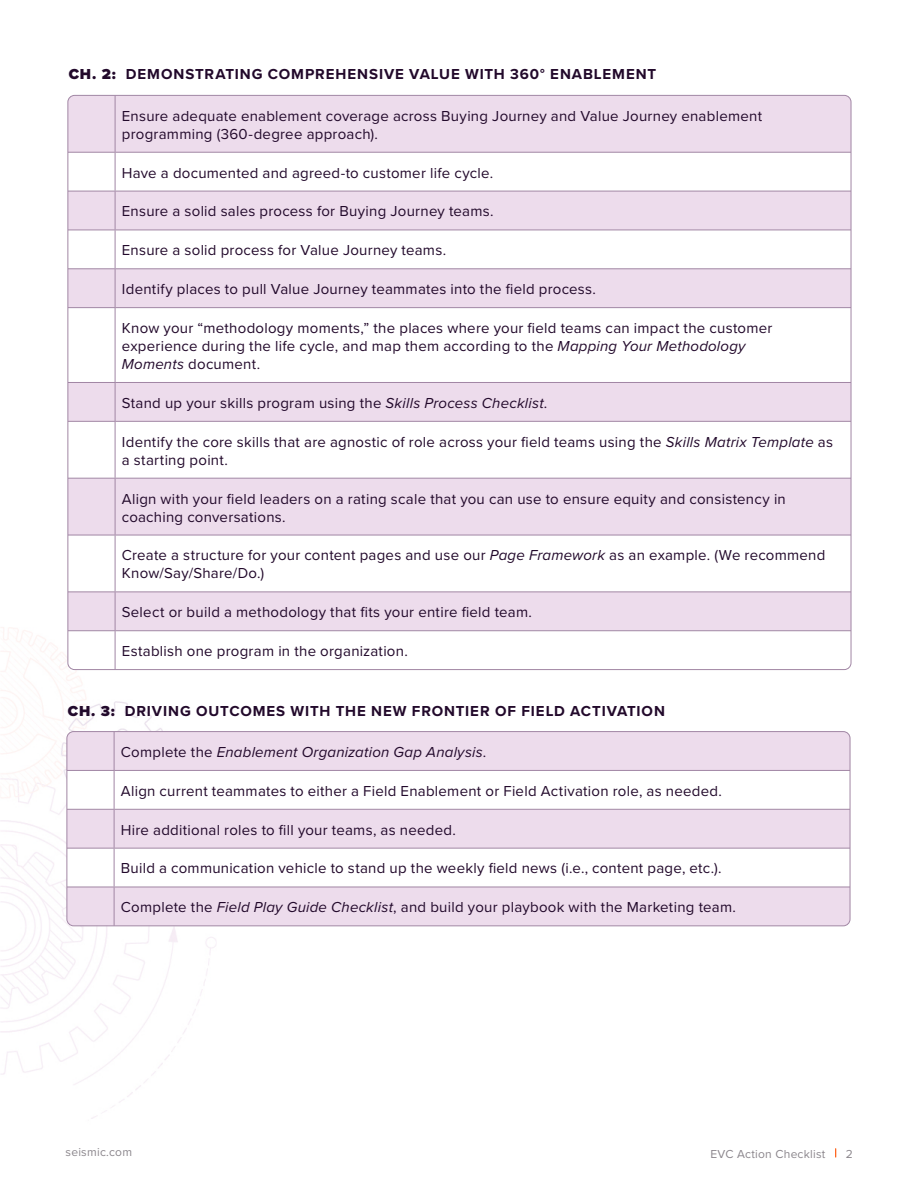
<style>
.page{position:relative;width:918px;height:1188px;background:#fff}
.page>*{position:absolute;margin:0;border:0;box-sizing:border-box;transform-origin:0 0}
.t1{font:15px/18px "Proxima Nova";letter-spacing:.015em;color:#22092b}
.t2{font:700 15px "Proxima Nova";letter-spacing:.06em;color:#22092b}
.t3{font:italic 15px "Proxima Nova";letter-spacing:.015em;color:#22092b}
.t4{font:12px "Proxima Nova";letter-spacing:.02em;color:#8b868c}
.s1{font-weight:900}
.s2{font-style:italic}
.s3{font-style:normal}
</style>
<div class="page">
<img style="left:0;top:598px;width:217px;height:521px">
<div style="left:67px;top:732px;width:783px;height:194px;background:#eddcec"></div>
<svg style="left:69px;top:771px;width:779px;height:116px"></svg>
<hr style="left:114px;top:732px;width:1px;height:38px;background:#a186a4">
<hr style="left:67px;top:770px;width:47px;height:1px;background:#a186a4">
<hr style="left:114px;top:770px;width:736px;height:1px;background:#a186a4">
<hr style="left:114px;top:771px;width:1px;height:38px;background:#a186a4">
<hr style="left:67px;top:809px;width:47px;height:1px;background:#a186a4">
<hr style="left:114px;top:809px;width:736px;height:1px;background:#a186a4">
<hr style="left:114px;top:810px;width:1px;height:38px;background:#a186a4">
<hr style="left:67px;top:848px;width:47px;height:1px;background:#a186a4">
<hr style="left:114px;top:848px;width:736px;height:1px;background:#a186a4">
<hr style="left:114px;top:849px;width:1px;height:38px;background:#a186a4">
<hr style="left:67px;top:887px;width:47px;height:1px;background:#a186a4">
<hr style="left:114px;top:887px;width:736px;height:1px;background:#a186a4">
<hr style="left:114px;top:887px;width:1px;height:39px;background:#a186a4">
<div style="left:67px;top:731px;width:783px;height:195px;border:1px solid #a186a4;border-radius:7px"></div>
<div style="left:68px;top:95px;width:783px;height:57px;background:#eddcec"></div>
<svg style="left:68px;top:153px;width:783px;height:517px"></svg>
<hr style="left:115px;top:95px;width:1px;height:57px;background:#a186a4">
<hr style="left:68px;top:152px;width:47px;height:1px;background:#a186a4">
<hr style="left:115px;top:152px;width:736px;height:1px;background:#a186a4">
<hr style="left:115px;top:153px;width:1px;height:38px;background:#a186a4">
<hr style="left:68px;top:191px;width:47px;height:1px;background:#a186a4">
<hr style="left:115px;top:191px;width:736px;height:1px;background:#a186a4">
<hr style="left:115px;top:191px;width:1px;height:39px;background:#a186a4">
<hr style="left:68px;top:230px;width:47px;height:1px;background:#a186a4">
<hr style="left:115px;top:230px;width:736px;height:1px;background:#a186a4">
<hr style="left:115px;top:230px;width:1px;height:38px;background:#a186a4">
<hr style="left:68px;top:268px;width:47px;height:1px;background:#a186a4">
<hr style="left:115px;top:268px;width:736px;height:1px;background:#a186a4">
<hr style="left:115px;top:269px;width:1px;height:38px;background:#a186a4">
<hr style="left:68px;top:307px;width:47px;height:1px;background:#a186a4">
<hr style="left:115px;top:307px;width:736px;height:1px;background:#a186a4">
<hr style="left:115px;top:308px;width:1px;height:74px;background:#a186a4">
<hr style="left:68px;top:382px;width:47px;height:1px;background:#a186a4">
<hr style="left:115px;top:382px;width:736px;height:1px;background:#a186a4">
<hr style="left:115px;top:383px;width:1px;height:38px;background:#a186a4">
<hr style="left:68px;top:421px;width:47px;height:1px;background:#a186a4">
<hr style="left:115px;top:421px;width:736px;height:1px;background:#a186a4">
<hr style="left:115px;top:422px;width:1px;height:56px;background:#a186a4">
<hr style="left:68px;top:478px;width:47px;height:1px;background:#a186a4">
<hr style="left:115px;top:478px;width:736px;height:1px;background:#a186a4">
<hr style="left:115px;top:479px;width:1px;height:56px;background:#a186a4">
<hr style="left:68px;top:535px;width:47px;height:1px;background:#a186a4">
<hr style="left:115px;top:535px;width:736px;height:1px;background:#a186a4">
<hr style="left:115px;top:535px;width:1px;height:57px;background:#a186a4">
<hr style="left:68px;top:592px;width:47px;height:1px;background:#a186a4">
<hr style="left:115px;top:592px;width:736px;height:1px;background:#a186a4">
<hr style="left:115px;top:592px;width:1px;height:38px;background:#a186a4">
<hr style="left:68px;top:630px;width:47px;height:1px;background:#a186a4">
<hr style="left:115px;top:630px;width:736px;height:1px;background:#a186a4">
<hr style="left:115px;top:631px;width:1px;height:39px;background:#a186a4">
<p class="t2" style="left:69px;top:63px;width:589px"><span class="s1">CH. 2:</span> DEMONSTRATING COMPREHENSIVE VALUE WITH 360° ENABLEMENT</p>
<p class="t1" style="left:122px;top:106px;width:642px">Ensure adequate enablement coverage across Buying Journey and Value Journey enablement programming (360-degree approach).</p>
<p class="t1" style="left:122px;top:163px;width:373px">Have a documented and agreed-to customer life cycle.</p>
<p class="t1" style="left:122px;top:202px;width:373px">Ensure a solid sales process for Buying Journey teams.</p>
<p class="t1" style="left:122px;top:241px;width:326px">Ensure a solid process for Value Journey teams.</p>
<p class="t1" style="left:122px;top:279px;width:476px">Identify places to pull Value Journey teammates into the field process.</p>
<p class="t1" style="left:122px;top:318px;width:652px">Know your “methodology moments,” the places where your field teams can impact the customer experience during the life cycle, and map them according to the <span class="s2">Mapping Your Methodology<br>Moments</span> document.</p>
<p class="t1" style="left:122px;top:393px;width:427px">Stand up your skills program using the <span class="s2">Skills Process Checklist</span>.</p>
<p class="t1" style="left:122px;top:432px;width:713px">Identify the core skills that are agnostic of role across your field teams using the <span class="s2">Skills Matrix Template</span> as a starting point.</p>
<p class="t1" style="left:122px;top:489px;width:666px">Align with your field leaders on a rating scale that you can use to ensure equity and consistency in coaching conversations.</p>
<p class="t1" style="left:122px;top:546px;width:705px">Create a structure for your content pages and use our <span class="s2">Page Framework</span> as an example. (We recommend<br>Know/Say/Share/Do.)</p>
<p class="t1" style="left:122px;top:603px;width:412px">Select or build a methodology that fits your entire field team.</p>
<p class="t1" style="left:122px;top:641px;width:287px">Establish one program in the organization.</p>
<p class="t2" style="left:68px;top:699px;width:599px"><span class="s1">CH. 3:</span> DRIVING OUTCOMES WITH THE NEW FRONTIER OF FIELD ACTIVATION</p>
<p class="t3" style="left:121px;top:741px;width:367px"><span class="s3">Complete the</span> Enablement Organization Gap Analysis<span class="s3">.</span></p>
<p class="t1" style="left:121px;top:781px;width:603px">Align current teammates to either a Field Enablement or Field Activation role, as needed.</p>
<p class="t1" style="left:121px;top:820px;width:337px">Hire additional roles to fill your teams, as needed.</p>
<p class="t1" style="left:121px;top:859px;width:602px">Build a communication vehicle to stand up the weekly field news (i.e., content page, etc.).</p>
<p class="t1" style="left:121px;top:898px;width:617px">Complete the <span class="s2">Field Play Guide Checklist</span>, and build your playbook with the Marketing team.</p>
<p class="t4" style="left:66px;top:1144px;width:68px">seismic.com</p>
<p class="t4" style="left:710px;top:1145px;width:116px">EVC Action Checklist</p>
<p class="t4" style="left:846px;top:1145px;width:9px">2</p>
</div>
